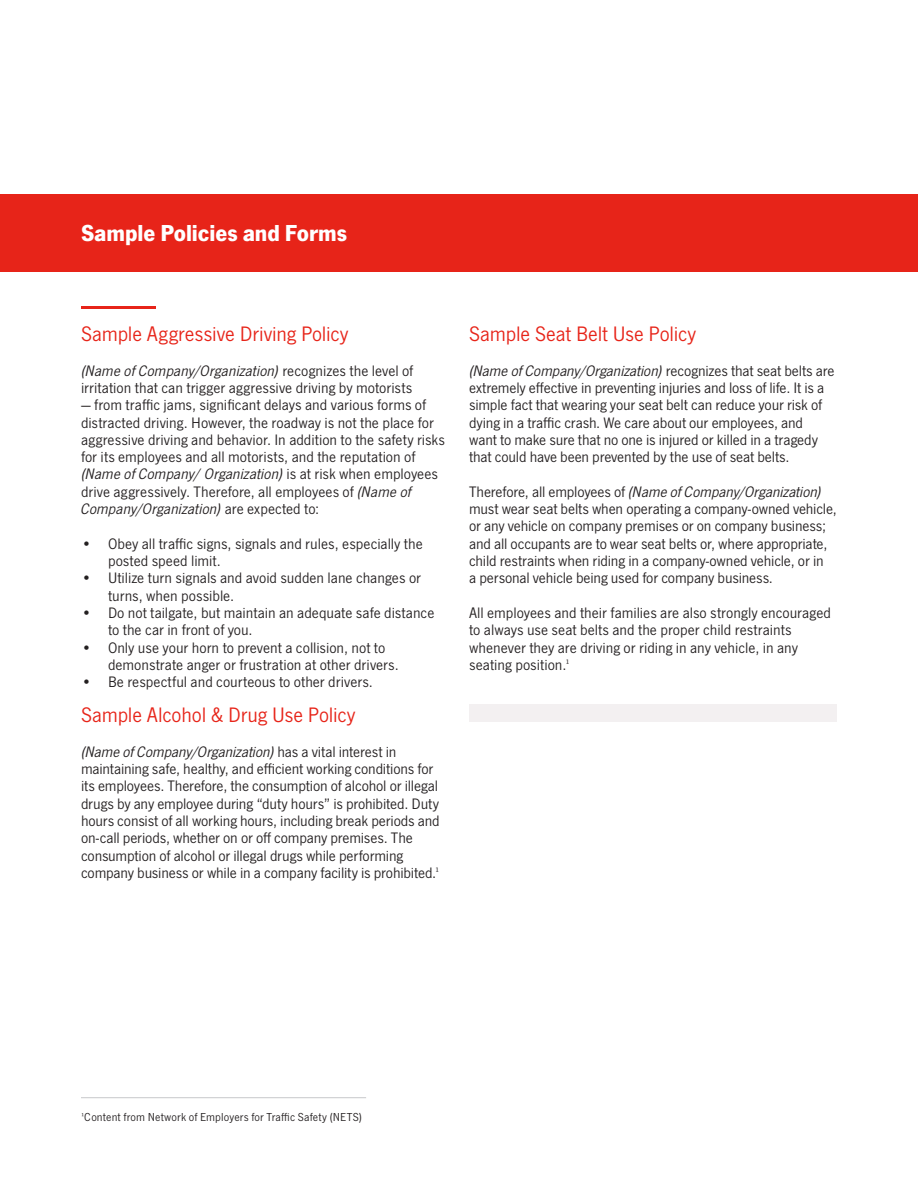
<style>
.page{position:relative;width:918px;height:1188px;background:#fff}
.page>*{position:absolute;margin:0;border:0;box-sizing:border-box;transform-origin:0 0}
.headline_-_small{font:700 24px "SF News Gothic";color:#fff}
.subhead_-_medium_-_r{font:21.75px "SF News Gothic";letter-spacing:-.005em;color:#e72419}
.body{font:15.75px/17.4px "SF News Gothic";letter-spacing:-.01em;color:#231f20}
.body-2{font:12px "SF News Gothic";letter-spacing:.01em;color:#231f20}
.s1{font-style:italic}
</style>
<div class="page">
<div style="left:0;top:194px;width:918px;height:78px;background:#e72419"></div>
<hr style="left:81px;top:306px;width:75px;height:3px;background:#e72419">
<div style="left:469px;top:704px;width:368px;height:18px;background:#f3f0f1"></div>
<hr style="left:81px;top:1097px;width:285px;height:1px;background:#c7c8ca">
<p class="headline_-_small" style="left:81px;top:219px;width:268px">Sample Policies and Forms</p>
<p class="subhead_-_medium_-_r" style="left:81px;top:322px;width:269px">Sample Aggressive Driving Policy</p>
<p class="body" style="left:81px;top:362px;width:334px"><span class="s1">(Name of Company/Organization)</span> recognizes the level of irritation that can trigger aggressive driving by motorists</p>
<p class="body" style="left:81px;top:397px;width:365px">— from traffic jams, significant delays and various forms of distracted driving. However, the roadway is not the place for aggressive driving and behavior. In addition to the safety risks for its employees and all motorists, and the reputation of <span class="s1">(Name of Company/ Organization)</span> is at risk when employees drive aggressively. Therefore, all employees of <span class="s1">(Name of Company/Organization)</span> are expected to:</p>
<p class="body" style="left:108px;top:535px;width:316px;text-indent:-27px">• Obey all traffic signs, signals and rules, especially the posted speed limit.</p>
<p class="body" style="left:108px;top:570px;width:315px;text-indent:-27px">• Utilize turn signals and avoid sudden lane changes or turns, when possible.</p>
<p class="body" style="left:108px;top:604px;width:328px;text-indent:-27px">• Do not tailgate, but maintain an adequate safe distance to the car in front of you.</p>
<p class="body" style="left:108px;top:639px;width:292px;text-indent:-27px">• Only use your horn to prevent a collision, not to demonstrate anger or frustration at other drivers.</p>
<p class="body" style="left:81px;top:674px;width:293px">• Be respectful and courteous to other drivers.</p>
<p class="subhead_-_medium_-_r" style="left:81px;top:703px;width:276px">Sample Alcohol &amp; Drug Use Policy</p>
<p class="body" style="left:81px;top:743px;width:360px"><span class="s1">(Name of Company/Organization)</span> has a vital interest in maintaining safe, healthy, and efficient working conditions for its employees. Therefore, the consumption of alcohol or illegal drugs by any employee during “duty hours” is prohibited. Duty</p>
<p class="body" style="left:81px;top:812px;width:360px">hours consist of all working hours, including break periods and on-call periods, whether on or off company premises. The</p>
<p class="body" style="left:81px;top:847px;width:360px">consumption of alcohol or illegal drugs while performing company business or while in a company facility is prohibited.1</p>
<p class="subhead_-_medium_-_r" style="left:469px;top:322px;width:228px">Sample Seat Belt Use Policy</p>
<p class="body" style="left:469px;top:362px;width:367px"><span class="s1">(Name of Company/Organization)</span> recognizes that seat belts are extremely effective in preventing injuries and loss of life. It is a simple fact that wearing your seat belt can reduce your risk of dying in a traffic crash. We care about our employees, and want to make sure that no one is injured or killed in a tragedy that could have been prevented by the use of seat belts.</p>
<p class="body" style="left:469px;top:483px;width:369px">Therefore, all employees of <span class="s1">(Name of Company/Organization) </span>must wear seat belts when operating a company-owned vehicle, or any vehicle on company premises or on company business; and all occupants are to wear seat belts or, where appropriate, child restraints when riding in a company-owned vehicle, or in<br>a personal vehicle being used for company business.</p>
<p class="body" style="left:469px;top:604px;width:363px">All employees and their families are also strongly encouraged to always use seat belts and the proper child restraints whenever they are driving or riding in any vehicle, in any seating position.1</p>
<p class="body-2" style="left:81px;top:1110px;width:283px">1Content from Network of Employers for Traffic Safety (NETS)</p>
</div>
